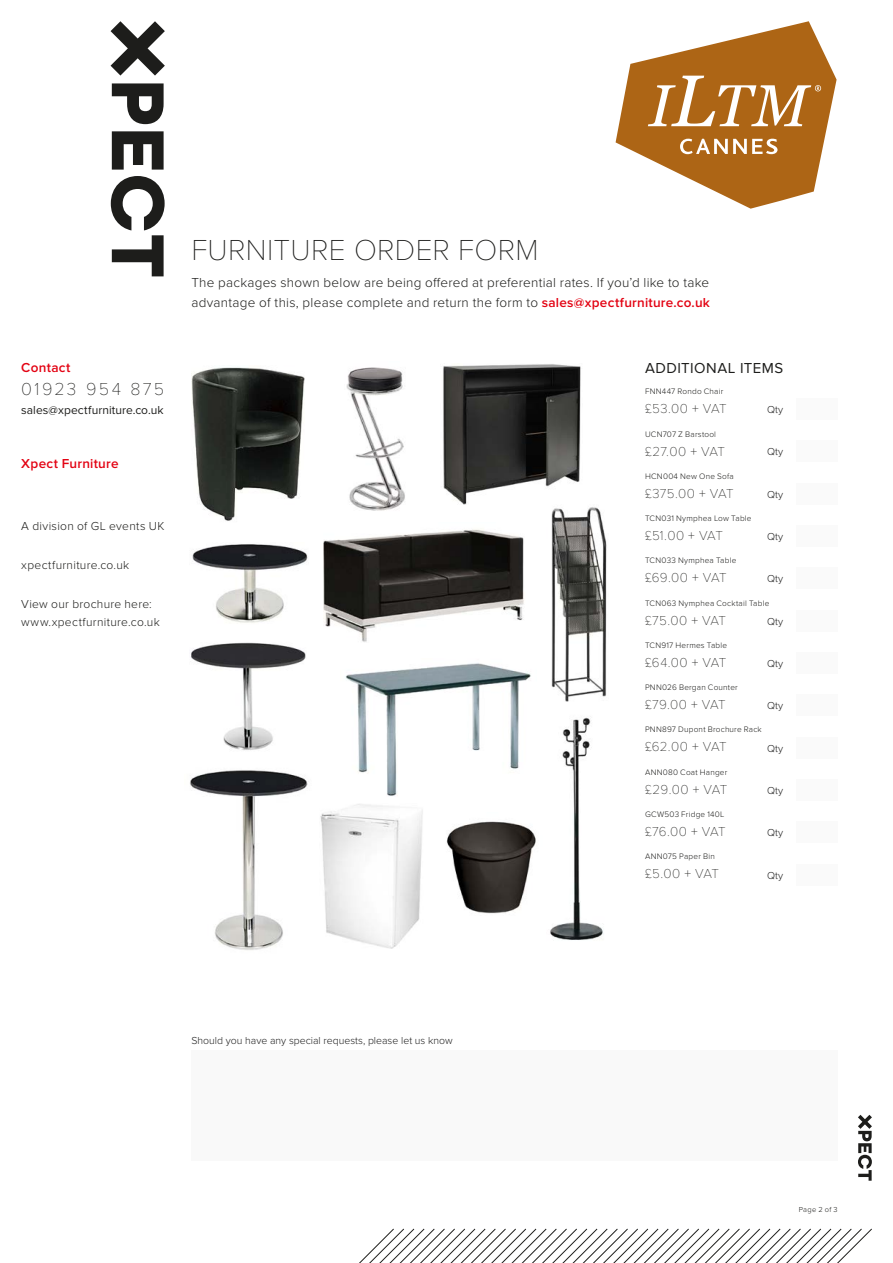
<style>
.page{position:relative;width:893px;height:1263px;background:#fff}
.page>*{position:absolute;margin:0;border:0;box-sizing:border-box;transform-origin:0 0}
.t1{font:100 30px "Proxima Nova T";letter-spacing:.01em;color:#1d1d1b}
.t2{font:100 18px "Proxima Nova T";letter-spacing:.13em;color:#1d1d1b}
.t3{font:15px "Proxima Nova";letter-spacing:.03em;color:#1d1d1b}
.t4{font:300 13.5px/19.5px "Proxima Nova";letter-spacing:.02em;color:#1d1d1b}
.t5{font:100 13.5px "Proxima Nova T";letter-spacing:-.01em;color:#1d1d1b}
.t6{font:600 13.5px "Proxima Nova";letter-spacing:.02em;color:#e30313}
.t7{font:300 12px/18px "Proxima Nova";letter-spacing:.025em;color:#1d1d1b}
.t8{font:12px "Proxima Nova";letter-spacing:.005em;color:#1d1d1b}
.t9{font:300 10.5px "Proxima Nova";color:#1f1f1f}
.t10{font:300 8.25px "Proxima Nova";letter-spacing:.025em;color:#1d1d1b}
.t11{font:300 7.5px "Proxima Nova";letter-spacing:.04em;color:#1d1d1b}
.s1{font-weight:600;color:#e30313}
</style>
<div class="page">
<svg style="left:359px;top:1228px;width:513px;height:35px"></svg>
<svg style="left:858px;top:1115px;width:14px;height:66px"></svg>
<img style="left:323px;top:529px;width:201px;height:113px">
<img style="left:191px;top:642px;width:115px;height:108px">
<svg style="left:616px;top:21px;width:221px;height:188px"></svg>
<div style="left:191px;top:1050px;width:647px;height:111px;background:#f9f9f9"></div>
<div style="left:796px;top:398px;width:42px;height:22px;background:#fafafa"></div>
<div style="left:796px;top:567px;width:42px;height:22px;background:#fafafa"></div>
<div style="left:796px;top:737px;width:42px;height:21px;background:#fafafa"></div>
<div style="left:796px;top:440px;width:42px;height:22px;background:#fafafa"></div>
<div style="left:796px;top:610px;width:42px;height:21px;background:#fafafa"></div>
<div style="left:796px;top:779px;width:42px;height:22px;background:#fafafa"></div>
<div style="left:796px;top:483px;width:42px;height:21px;background:#fafafa"></div>
<div style="left:796px;top:652px;width:42px;height:22px;background:#fafafa"></div>
<div style="left:796px;top:821px;width:42px;height:22px;background:#fafafa"></div>
<div style="left:796px;top:864px;width:42px;height:21px;background:#fafafa"></div>
<div style="left:796px;top:525px;width:42px;height:22px;background:#fafafa"></div>
<div style="left:796px;top:694px;width:42px;height:22px;background:#fafafa"></div>
<svg style="left:111px;top:21px;width:54px;height:55px"></svg>
<svg style="left:112px;top:131px;width:52px;height:39px"></svg>
<svg style="left:112px;top:83px;width:52px;height:41px"></svg>
<svg style="left:111px;top:176px;width:54px;height:100px"></svg>
<img style="left:346px;top:367px;width:59px;height:144px">
<img style="left:443px;top:364px;width:138px;height:141px">
<img style="left:446px;top:821px;width:90px;height:93px">
<img style="left:551px;top:507px;width:56px;height:194px">
<img style="left:320px;top:804px;width:103px;height:144px">
<img style="left:345px;top:663px;width:186px;height:133px">
<img style="left:190px;top:770px;width:118px;height:180px">
<img style="left:191px;top:367px;width:114px;height:154px">
<img style="left:192px;top:544px;width:116px;height:79px">
<img style="left:550px;top:717px;width:54px;height:223px">
<h3 class="t6" style="left:21px;top:360px;width:51px">Contact</h3>
<h2 class="t2" style="left:21px;top:378px;width:145px">01923 954 875</h2>
<h3 class="t8" style="left:21px;top:403px;width:144px">sales@xpectfurniture.co.uk</h3>
<h3 class="t6" style="left:21px;top:456px;width:99px">Xpect Furniture</h3>
<h3 class="t7" style="left:21px;top:517px;width:145px">A division of GL events UK</h3>
<h3 class="t7" style="left:21px;top:556px;width:110px">xpectfurniture.co.uk</h3>
<h3 class="t7" style="left:21px;top:596px;width:140px">View our brochure here: www.xpectfurniture.co.uk</h3>
<h1 class="t1" style="left:191px;top:233px;width:349px">FURNITURE ORDER FORM</h1>
<h3 class="t4" style="left:191px;top:273px;width:520px">The packages shown below are being offered at preferential rates. If you’d like to take advantage of this, please complete and return the form to <span class="s1">sales@xpectfurniture.co.uk</span></h3>
<h3 class="t3" style="left:645px;top:360px;width:140px">ADDITIONAL ITEMS</h3>
<p class="t10" style="left:645px;top:387px;width:80px">FNN447 Rondo Chair</p>
<h3 class="t5" style="left:645px;top:401px;width:83px">£53.00 + VAT</h3>
<p class="t10" style="left:645px;top:429px;width:73px">UCN707 Z Barstool</p>
<h3 class="t5" style="left:645px;top:443px;width:81px">£27.00 + VAT</h3>
<p class="t10" style="left:645px;top:471px;width:90px">HCN004 New One Sofa</p>
<h3 class="t5" style="left:645px;top:486px;width:90px">£375.00 + VAT</h3>
<p class="t10" style="left:645px;top:514px;width:108px">TCN031 Nymphea Low Table</p>
<h3 class="t5" style="left:645px;top:528px;width:79px">£51.00 + VAT</h3>
<p class="t10" style="left:645px;top:556px;width:93px">TCN033 Nymphea Table</p>
<h3 class="t5" style="left:645px;top:570px;width:83px">£69.00 + VAT</h3>
<p class="t10" style="left:645px;top:598px;width:126px">TCN063 Nymphea Cocktail Table</p>
<h3 class="t5" style="left:645px;top:612px;width:82px">£75.00 + VAT</h3>
<p class="t10" style="left:645px;top:640px;width:84px">TCN917 Hermes Table</p>
<h3 class="t5" style="left:645px;top:655px;width:83px">£64.00 + VAT</h3>
<p class="t10" style="left:645px;top:683px;width:94px">PNN026 Bergan Counter</p>
<h3 class="t5" style="left:645px;top:697px;width:82px">£79.00 + VAT</h3>
<p class="t10" style="left:645px;top:725px;width:118px">PNN897 Dupont Brochure Rack</p>
<h3 class="t5" style="left:645px;top:739px;width:83px">£62.00 + VAT</h3>
<p class="t10" style="left:645px;top:767px;width:84px">ANN080 Coat Hanger</p>
<h3 class="t5" style="left:645px;top:781px;width:84px">£29.00 + VAT</h3>
<p class="t10" style="left:645px;top:809px;width:81px">GCW503 Fridge 140L</p>
<h3 class="t5" style="left:645px;top:824px;width:82px">£76.00 + VAT</h3>
<p class="t10" style="left:645px;top:852px;width:71px">ANN075 Paper Bin</p>
<h3 class="t5" style="left:645px;top:866px;width:76px">£5.00 + VAT</h3>
<p class="t9" style="left:767px;top:404px;width:17px">Qty</p>
<p class="t9" style="left:767px;top:446px;width:17px">Qty</p>
<p class="t9" style="left:767px;top:488px;width:17px">Qty</p>
<p class="t9" style="left:767px;top:531px;width:17px">Qty</p>
<p class="t9" style="left:767px;top:573px;width:17px">Qty</p>
<p class="t9" style="left:767px;top:615px;width:17px">Qty</p>
<p class="t9" style="left:767px;top:658px;width:17px">Qty</p>
<p class="t9" style="left:767px;top:700px;width:17px">Qty</p>
<p class="t9" style="left:767px;top:742px;width:17px">Qty</p>
<p class="t9" style="left:767px;top:784px;width:17px">Qty</p>
<p class="t9" style="left:767px;top:827px;width:17px">Qty</p>
<p class="t9" style="left:767px;top:869px;width:17px">Qty</p>
<p class="t9" style="left:191px;top:1034px;width:263px">Should you have any special requests, please let us know</p>
<p class="t11" style="left:799px;top:1205px;width:41px">Page 2 of 3</p>
</div>
